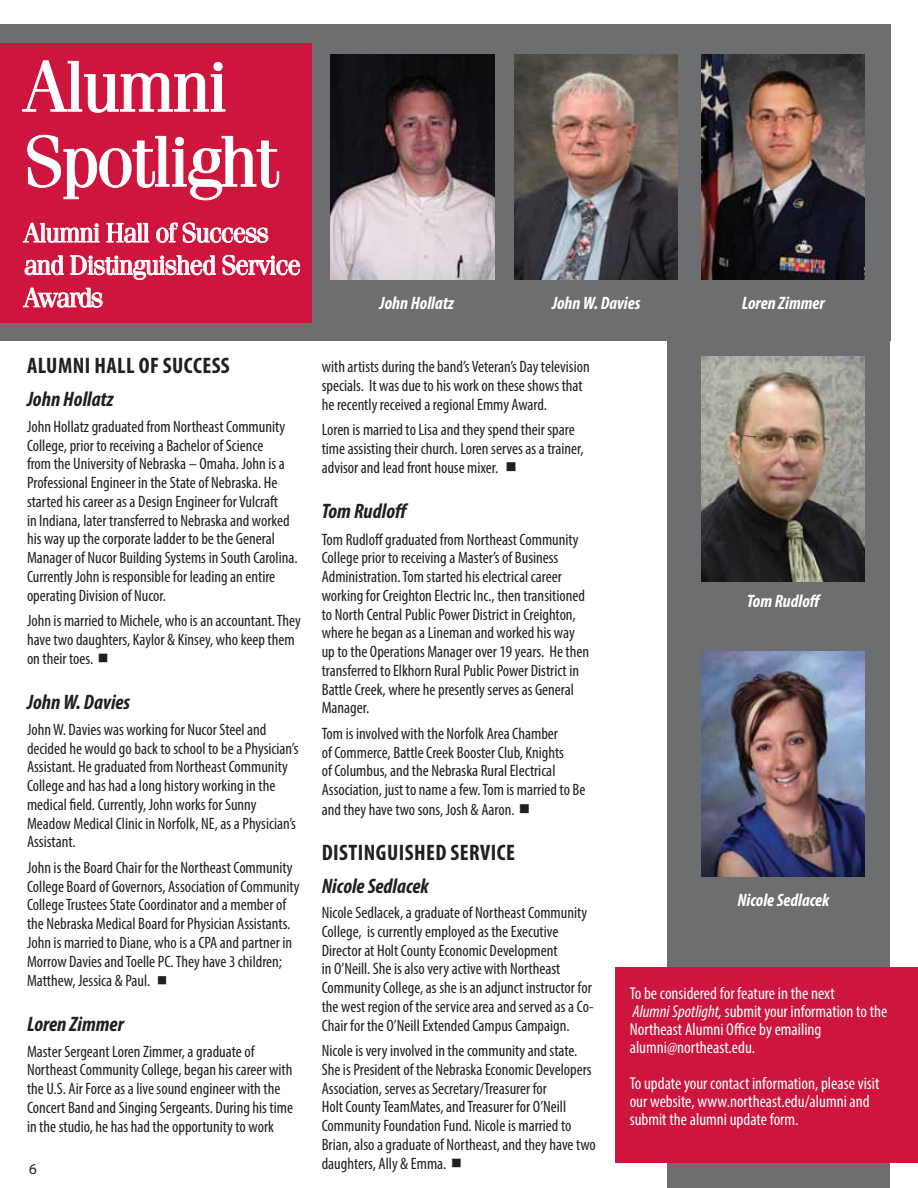
<style>
.page{position:relative;width:918px;height:1188px;background:#fff}
.page>*{position:absolute;margin:0;border:0;box-sizing:border-box;transform-origin:0 0}
.t1{font:72px/75px "Fenice Std";letter-spacing:-.04em;color:#fff}
.t2{font:27px/32.4px "Fenice Std";letter-spacing:-.04em;color:#fff}
.t3{font:700 condensed 22.5px "Myriad Pro";letter-spacing:.02em;color:#231f20}
.t4{font:italic 700 condensed 21px "Myriad Pro";color:#231f20}
.t5{font:italic 700 condensed 18px "Myriad Pro";color:#fff}
.t6{font:condensed 17.25px/18px "Myriad Pro";color:#fff}
.t7{font:condensed 16.5px/18.8px "Myriad Pro";color:#231f20}
.t8{font:15px "Myriad Pro";color:#231f20}
.s1{font-size:15.75px}
.s2{font-style:italic}
</style>
<div class="page">
<div style="left:0;top:24px;width:890px;height:317px;background:#6d6e70"></div>
<div style="left:667px;top:240px;width:223px;height:948px;background:#6d6e70"></div>
<div style="left:0;top:43px;width:312px;height:280px;background:#cd153e"></div>
<div style="left:615px;top:968px;width:303px;height:195px;background:#cd153e"></div>
<svg style="left:22px;top:60px;width:204px;height:53px"></svg>
<div style="left:214px;top:62px;width:8px;height:9px;border:1px solid #fff;border-radius:50%"></div>
<svg style="left:27px;top:134px;width:70px;height:65px"></svg>
<div style="left:74px;top:151px;width:15px;height:34px;border:1px solid #fff;border-radius:50%"></div>
<div style="left:100px;top:148px;width:31px;height:39px;border:1px solid #fff;border-radius:50%"></div>
<div style="left:107px;top:150px;width:17px;height:36px;border:1px solid #fff;border-radius:50%"></div>
<svg style="left:132px;top:136px;width:148px;height:65px"></svg>
<svg style="left:23px;top:222px;width:77px;height:21px"></svg>
<svg style="left:106px;top:223px;width:44px;height:20px"></svg>
<div style="left:156px;top:228px;width:12px;height:15px;border:1px solid #fff;border-radius:50%"></div>
<div style="left:159px;top:229px;width:6px;height:13px;border:1px solid #fff;border-radius:50%"></div>
<svg style="left:169px;top:222px;width:100px;height:21px"></svg>
<svg style="left:24px;top:255px;width:40px;height:21px"></svg>
<svg style="left:70px;top:255px;width:146px;height:25px"></svg>
<svg style="left:222px;top:255px;width:78px;height:21px"></svg>
<svg style="left:23px;top:287px;width:80px;height:21px"></svg>
<img style="left:702px;top:356px;width:163px;height:226px">
<img style="left:702px;top:651px;width:163px;height:226px">
<img style="left:331px;top:54px;width:163px;height:226px">
<img style="left:515px;top:54px;width:163px;height:226px">
<img style="left:702px;top:54px;width:163px;height:226px">
<h1 class="t1" style="left:24px;top:54px;width:257px">Alumni<br>Spotlight</h1>
<h2 class="t2" style="left:24px;top:219px;width:279px">Alumni Hall of Success and Distinguished Service<br>Awards</h2>
<h3 class="t3" style="left:27px;top:357px;width:204px">ALUMNI HALL OF SUCCESS</h3>
<p class="t4" style="left:27px;top:387px;width:88px">John Hollatz</p>
<p class="t7" style="left:27px;top:418px;width:272px">John Hollatz graduated from Northeast Community College, prior to receiving a Bachelor of Science<br>from the University of Nebraska – Omaha. John is a Professional Engineer in the State of Nebraska. He started his career as a Design Engineer for Vulcraft<br>in Indiana, later transferred to Nebraska and worked his way up the corporate ladder to be the General Manager of Nucor Building Systems in South Carolina.<br>Currently John is responsible for leading an entire operating Division of Nucor.</p>
<p class="t7" style="left:27px;top:612px;width:275px;line-height:19.2px">John is married to Michele, who is an accountant. They have two daughters, Kaylor &amp; Kinsey, who keep them on their toes.</p>
<p class="t4" style="left:27px;top:690px;width:105px">John W. Davies</p>
<p class="t7" style="left:27px;top:721px;width:273px">John W. Davies was working for Nucor Steel and decided he would go back to school to be a Physician’s Assistant. He graduated from Northeast Community College and has had a long history working in the medical field. Currently, John works for Sunny Meadow Medical Clinic in Norfolk, NE, as a Physician’s Assistant.</p>
<p class="t7" style="left:27px;top:859px;width:274px">John is the Board Chair for the Northeast Community College Board of Governors, Association of Community College Trustees State Coordinator and a member of the Nebraska Medical Board for Physician Assistants.<br>John is married to Diane, who is a CPA and partner in Morrow Davies and Toelle PC. They have 3 children; Matthew, Jessica &amp; Paul.</p>
<p class="t4" style="left:27px;top:1012px;width:98px">Loren Zimmer</p>
<p class="t7" style="left:27px;top:1043px;width:268px">Master Sergeant Loren Zimmer, a graduate of Northeast Community College, began his career with the U.S. Air Force as a live sound engineer with the Concert Band and Singing Sergeants. During his time in the studio, he has had the opportunity to work</p>
<p class="t8" style="left:29px;top:1160px;width:9px">6</p>
<p class="t5" style="left:380px;top:292px;width:76px">John Hollatz</p>
<p class="t5" style="left:552px;top:292px;width:90px">John W. Davies</p>
<p class="t5" style="left:742px;top:292px;width:85px">Loren Zimmer</p>
<p class="t7" style="left:322px;top:358px;width:270px">with artists during the band’s Veteran’s Day television specials. It was due to his work on these shows that he recently received a regional Emmy Award.</p>
<p class="t7" style="left:322px;top:421px;width:263px;line-height:19.2px">Loren is married to Lisa and they spend their spare time assisting their church. Loren serves as a trainer, advisor and lead front house mixer.</p>
<p class="t4" style="left:322px;top:499px;width:88px">Tom Rudloff</p>
<p class="t7" style="left:322px;top:531px;width:269px">Tom Rudloff graduated from Northeast Community College prior to receiving a Master’s of Business Administration. Tom started his electrical career working for Creighton Electric Inc., then transitioned to North Central Public Power District in Creighton, where he began as a Lineman and worked his way up to the Operations Manager over 19 years. He then transferred to Elkhorn Rural Public Power District in Battle Creek, where he presently serves as General Manager.</p>
<p class="t7" style="left:322px;top:725px;width:265px">Tom is involved with the Norfolk Area Chamber<br>of Commerce, Battle Creek Booster Club, Knights<br>of Columbus, and the Nebraska Rural Electrical Association, just to name a few. Tom is married to Be and they have two sons, Josh &amp; Aaron<span class="s1">.</span></p>
<h3 class="t3" style="left:322px;top:844px;width:195px">DISTINGUISHED SERVICE</h3>
<p class="t4" style="left:322px;top:873px;width:109px">Nicole Sedlacek</p>
<p class="t7" style="left:322px;top:904px;width:274px">Nicole Sedlacek, a graduate of Northeast Community College, is currently employed as the Executive Director at Holt County Economic Development<br>in O’Neill. She is also very active with Northeast Community College, as she is an adjunct instructor for the west region of the service area and served as a Co-Chair for the O’Neill Extended Campus Campaign.</p>
<p class="t7" style="left:322px;top:1042px;width:276px">Nicole is very involved in the community and state.<br>She is President of the Nebraska Economic Developers Association, serves as Secretary/Treasurer for<br>Holt County TeamMates, and Treasurer for O’Neill Community Foundation Fund. Nicole is married to Brian, also a graduate of Northeast, and they have two daughters, Ally &amp; Emma.</p>
<p class="t5" style="left:747px;top:591px;width:76px">Tom Rudloff</p>
<p class="t5" style="left:737px;top:889px;width:93px">Nicole Sedlacek</p>
<p class="t6" style="left:630px;top:985px;width:259px">To be considered for feature in the next<br><span class="s2">Alumni Spotlight,</span> submit your information to the Northeast Alumni Office by emailing alumni@northeast.edu.</p>
<p class="t6" style="left:630px;top:1075px;width:251px">To update your contact information, please visit our website, www.northeast.edu/alumni and submit the alumni update form.</p>
</div>
